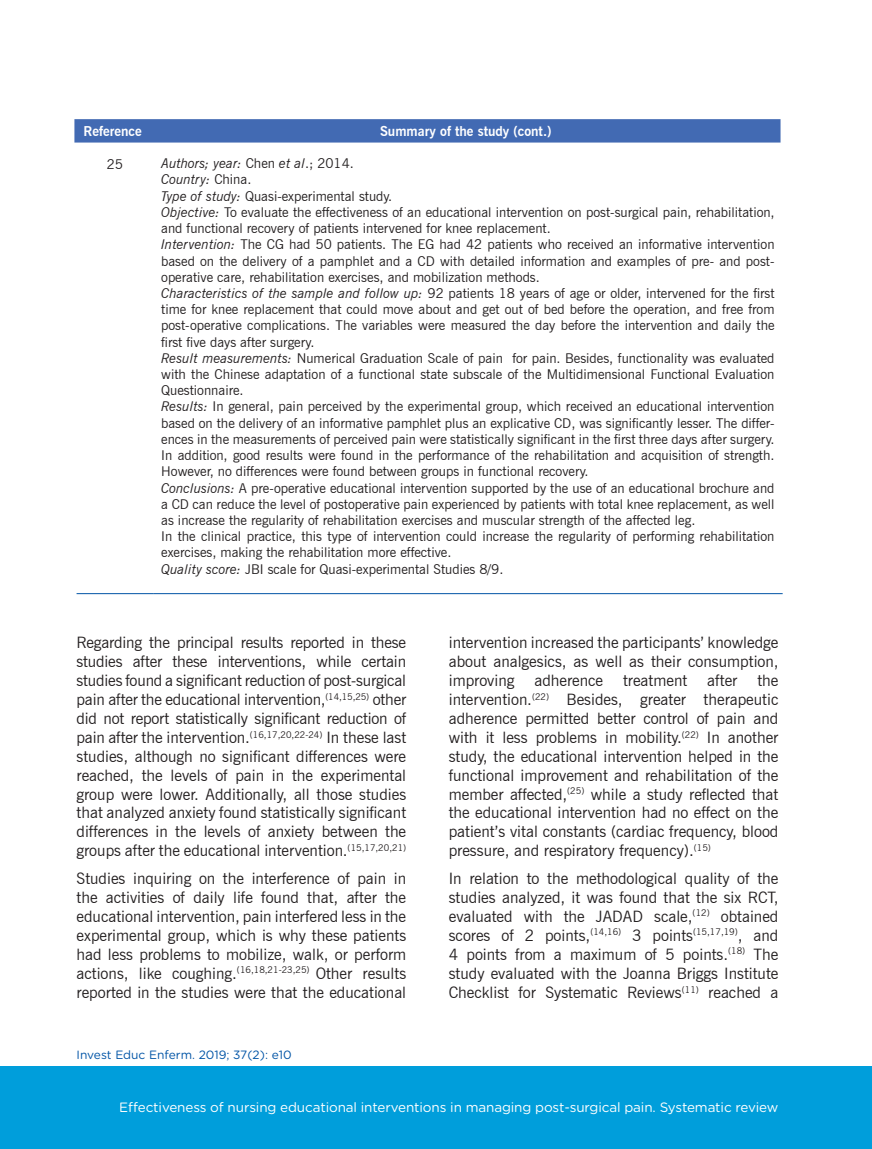
<style>
.page{position:relative;width:872px;height:1149px;background:#fff}
.page>*{position:absolute;margin:0;border:0;box-sizing:border-box;transform-origin:0 0}
.t1{font:15.75px/18.9px "News Gothic BT";color:#231f20;text-align:justify}
.t2{font:13.5px/16.2px "News Gothic BT";color:#231f20}
.t3{font:13.5px "Gotham Rounded";letter-spacing:-.01em;color:#fff}
.t4{font:700 13.5px "News Gothic BT";color:#fff}
.t5{font:12px "Gotham Rounded";color:#0054a6}
.s1{font-style:italic}
</style>
<div class="page">
<div style="left:0;top:1065px;width:871px;height:83px;background:#009edb"></div>
<hr style="left:77px;top:593px;width:76px;height:1px;background:#0054a6">
<hr style="left:153px;top:593px;width:629px;height:1px;background:#0054a6">
<div style="left:74px;top:119px;width:706px;height:23px;background:#426ab3"></div>
<p class="t4" style="left:84px;top:123px;width:60px">Reference</p>
<p class="t4" style="left:380px;top:123px;width:173px">Summary of the study (cont.)</p>
<p class="t2" style="left:107px;top:156px;width:18px">25</p>
<p class="t2" style="left:161px;top:155px;width:615px"><span class="s1">Authors; year:</span> Chen <span class="s1">et al</span>.; 2014.<br><span class="s1">Country:</span> China.<br><span class="s1">Type of study:</span> Quasi-experimental study.<br><span class="s1">Objective:</span> To evaluate the effectiveness of an educational intervention on post-surgical pain, rehabilitation, and functional recovery of patients intervened for knee replacement.<br><span class="s1">Intervention:</span> The CG had 50 patients. The EG had 42 patients who received an informative intervention based on the delivery of a pamphlet and a CD with detailed information and examples of pre- and post&shy;operative care, rehabilitation exercises, and mobilization methods.<br><span class="s1">Characteristics of the sample and follow up:</span> 92 patients 18 years of age or older, intervened for the first time for knee replacement that could move about and get out of bed before the operation, and free from post-operative complications. The variables were measured the day before the intervention and daily the first five days after surgery.<br><span class="s1">Result measurements:</span> Numerical Graduation Scale of pain for pain. Besides, functionality was evaluated with the Chinese adaptation of a functional state subscale of the Multidimensional Functional Evaluation Questionnaire.<br><span class="s1">Results:</span> In general, pain perceived by the experimental group, which received an educational intervention based on the delivery of an informative pamphlet plus an explicative CD, was significantly lesser. The differ&shy;ences in the measurements of perceived pain were statistically significant in the first three days after surgery.<br>In addition, good results were found in the performance of the rehabilitation and acquisition of strength.<br>However, no differences were found between groups in functional recovery.<br><span class="s1">Conclusions:</span> A pre-operative educational intervention supported by the use of an educational brochure and a CD can reduce the level of postoperative pain experienced by patients with total knee replacement, as well as increase the regularity of rehabilitation exercises and muscular strength of the affected leg.<br>In the clinical practice, this type of intervention could increase the regularity of performing rehabilitation exercises, making the rehabilitation more effective.<br><span class="s1">Quality score:</span> JBI scale for Quasi-experimental Studies 8/9.</p>
<p class="t1" style="left:77px;top:632px;width:331px">Regarding the principal results reported in these studies after these interventions, while certain studies found a significant reduction of post-surgical pain after the educational intervention,<sup>(14,15,25)</sup> other did not report statistically significant reduction of pain after the intervention.<sup>(16,17,20,22-24)</sup> In these last studies, although no significant differences were reached, the levels of pain in the experimental group were lower. Additionally, all those studies that analyzed anxiety found statistically significant differences in the levels of anxiety between the groups after the educational intervention.<sup>(15,17,20,21)</sup></p>
<p class="t1" style="left:77px;top:868px;width:331px">Studies inquiring on the interference of pain in the activities of daily life found that, after the educational intervention, pain interfered less in the experimental group, which is why these patients had less problems to mobilize, walk, or perform actions, like coughing.<sup>(16,18,21-23,25)</sup> Other results reported in the studies were that the educational</p>
<p class="t5" style="left:77px;top:1046px;width:217px">Invest Educ Enferm. 2019; 37(2): e10</p>
<p class="t1" style="left:449px;top:632px;width:331px">intervention increased the participants’ knowledge about analgesics, as well as their consumption, improving</p>
<p class="t1" style="left:534px;top:670px;width:70px">adherence</p>
<p class="t1" style="left:623px;top:670px;width:66px">treatment</p>
<p class="t1" style="left:707px;top:670px;width:32px">after</p>
<p class="t1" style="left:449px;top:670px;width:331px;text-indent:308px">the intervention.<sup>(22)</sup> Besides, greater therapeutic adherence permitted better control of pain and with it less problems in mobility.<sup>(22)</sup> In another study, the educational intervention helped in the functional improvement and rehabilitation of the member affected,<sup>(25)</sup> while a study reflected that the educational intervention had no effect on the patient’s vital constants (cardiac frequency, blood pressure, and respiratory frequency).<sup>(15)</sup></p>
<p class="t1" style="left:449px;top:868px;width:331px">In relation to the methodological quality of the studies analyzed, it was found that the six RCT, evaluated with the JADAD scale,<sup>(12)</sup> obtained scores of 2 points,<sup>(14,16)</sup> 3 points<sup>(15,17,19)</sup>, and 4 points from a maximum of 5 points.<sup>(18)</sup> The study evaluated with the Joanna Briggs Institute Checklist for Systematic Reviews<sup>(11)</sup> reached a</p>
<p class="t3" style="left:119px;top:1097px;width:660px">Effectiveness of nursing educational interventions in managing post-surgical pain. Systematic review</p>
</div>
